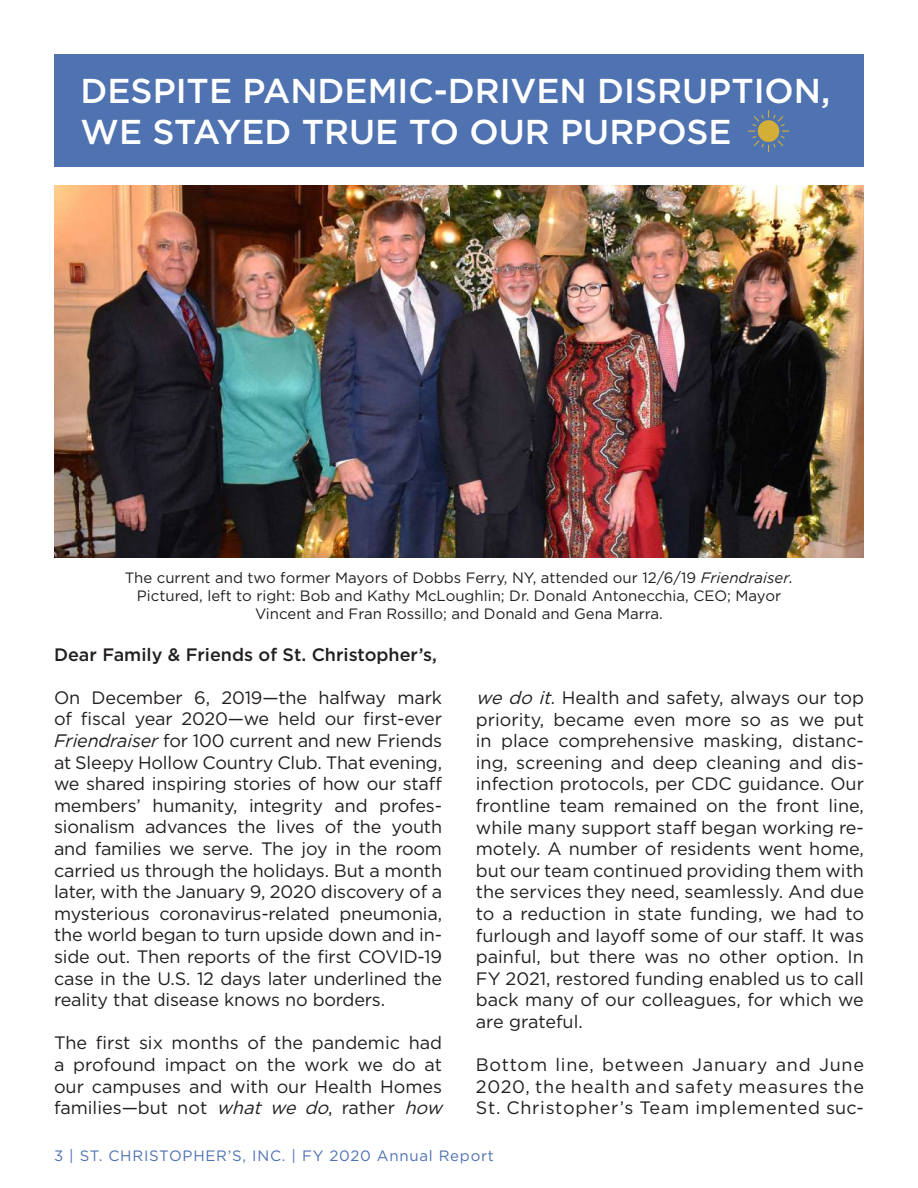
<style>
.page{position:relative;width:918px;height:1188px;background:#fff}
.page>*{position:absolute;margin:0;border:0;box-sizing:border-box;transform-origin:0 0}
.t1{font:500 34.5px/41.4px "Gotham";color:#fff}
.t2{font:18px/21.6px "Gotham";color:#231f20;text-align:justify}
.t3{font:500 18px "Gotham";color:#231f20}
.t4{font:15px/18px "Gotham";color:#231f20;text-align:center}
.t5{font:15px "Gotham";letter-spacing:.05em;color:#4f72b1}
.s1{font-style:italic}
</style>
<div class="page">
<div style="left:54px;top:54px;width:810px;height:112px;background:#4f72b1"></div>
<img style="left:54px;top:186px;width:810px;height:371px">
<svg style="left:748px;top:110px;width:41px;height:42px"></svg>
<h1 class="t1" style="left:81px;top:69px;width:751px">DESPITE PANDEMIC-DRIVEN DISRUPTION,<br>WE STAYED TRUE TO OUR PURPOSE</h1>
<p class="t4" style="left:125px;top:569px;width:670px">The current and two former Mayors of Dobbs Ferry, NY, attended our 12/6/19 <span class="s1">Friendraiser.<br></span>Pictured, left to right: Bob and Kathy McLoughlin; Dr. Donald Antonecchia, CEO; Mayor<br>Vincent and Fran Rossillo; and Donald and Gena Marra.</p>
<p class="t3" style="left:54px;top:642px;width:385px">Dear Family &amp; Friends of St. Christopher’s,</p>
<p class="t2" style="left:54px;top:686px;width:390px">On December 6, 2019—the halfway mark of fiscal year 2020—we held our first-ever <span class="s1">Friendraiser</span> for 100 current and new Friends at Sleepy Hollow Country Club. That evening, we shared inspiring stories of how our staff members’ humanity, integrity and profes&shy;sionalism advances the lives of the youth and families we serve. The joy in the room carried us through the holidays. But a month later, with the January 9, 2020 discovery of a mysterious coronavirus-related pneumonia, the world began to turn upside down and in&shy;side out. Then reports of the first COVID-19 case in the U.S. 12 days later underlined the reality that disease knows no borders.</p>
<p class="t2" style="left:54px;top:1032px;width:396px;text-align:left">The first six months of the pandemic had a profound impact on the work we do at our campuses and with our Health Homes families—but not <span class="s1">what we do</span>, rather <span class="s1">how</span></p>
<p class="t2" style="left:476px;top:686px;width:390px"><span class="s1">wedo it.</span>Health and safety, always our top priority, became even more so as we put in place comprehensive masking, distanc&shy;ing, screening and deep cleaning and dis&shy;infection protocols, per CDC guidance. Our frontline team remained on the front line, while many support staff began working re&shy;motely. A number of residents went home, but our team continued providing them with the services they need, seamlessly. And due to a reduction in state funding, we had to furlough and layoff some of our staff. It was painful, but there was no other option. In FY 2021, restored funding enabled us to call back many of our colleagues, for which we are grateful.</p>
<p class="t2" style="left:476px;top:1054px;width:390px">Bottom line, between January and June 2020, the health and safety measures the St. Christopher’s Team implemented suc-</p>
<p class="t5" style="left:54px;top:1146px;width:441px">3 | ST. CHRISTOPHER’S, INC. | FY 2020 Annual Report</p>
</div>
